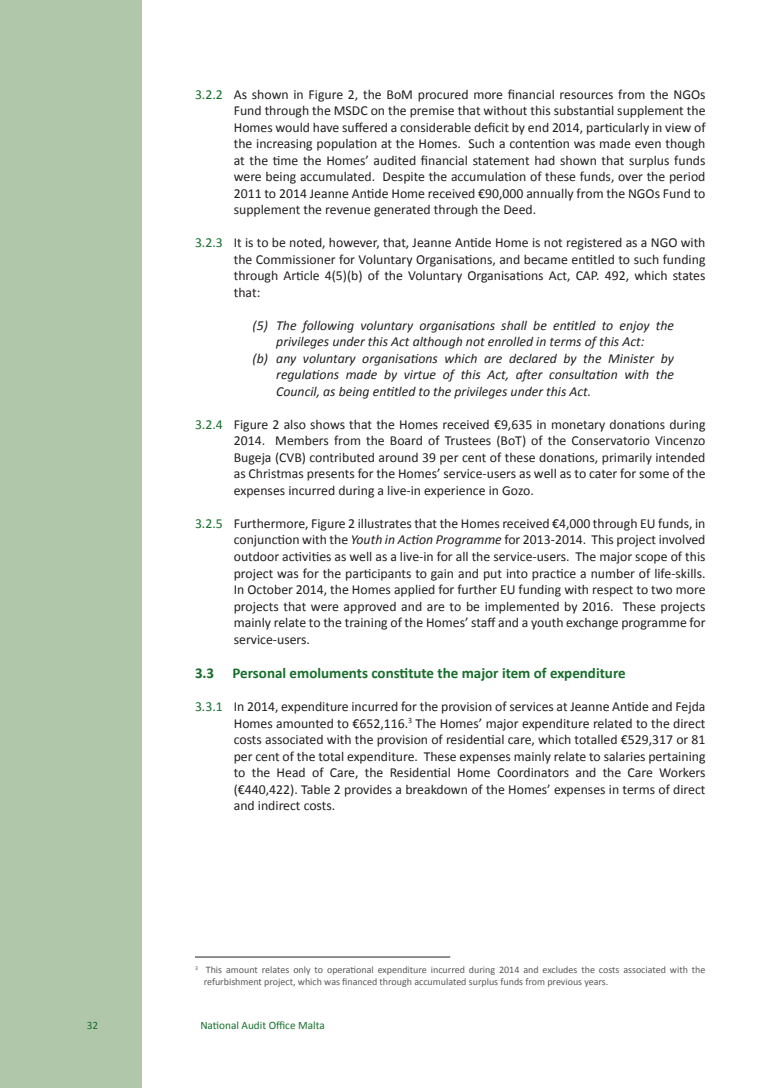
<style>
.page{position:relative;width:780px;height:1088px;background:#fff}
.page>*{position:absolute;margin:0;border:0;box-sizing:border-box;transform-origin:0 0}
.Heading_2{font:700 15px "Calibri";color:#176f2b}
.t1{font:13.75px/16.5px "Calibri";color:#231f20;text-align:justify}
.Bullet_style_1{font:italic 13.75px/16.5px "Calibri";color:#231f20;text-align:center}
.t2{font:11.25px "Calibri";color:#176f2b}
.Footnote{font:10px/12px "Calibri";color:#57585a}
.s1{color:#176f2b}
.s2{font-style:italic}
</style>
<div class="page">
<div style="left:0;top:0;width:142px;height:1088px;background:#b0c7aa"></div>
<hr style="left:195px;top:957px;width:255px;height:1px;background:#231f20">
<p class="t1" style="left:234px;top:86px;width:473px;text-indent:-39px"><span class="s1">3.2.2</span> As shown in Figure 2, the BoM procured more financial resources from the NGOs Fund through the MSDC on the premise that without this substantial supplement the Homes would have suffered a considerable deficit by end 2014, particularly in view of the increasing population at the Homes. Such a contention was made even though at the time the Homes’ audited financial statement had shown that surplus funds were being accumulated. Despite the accumulation of these funds, over the period 2011 to 2014 Jeanne Antide Home received €90,000 annually from the NGOs Fund to supplement the revenue generated through the Deed.</p>
<p class="t1" style="left:234px;top:234px;width:473px;text-indent:-39px"><span class="s1">3.2.3</span> It is to be noted, however, that, Jeanne Antide Home is not registered as a NGO with the Commissioner for Voluntary Organisations, and became entitled to such funding through Article 4(5)(b) of the Voluntary Organisations Act, CAP. 492, which states that:</p>
<p class="Bullet_style_1" style="left:252px;top:316px;width:423px">(5) The following voluntary organisations shall be entitled to enjoy the privileges under this Act although not enrolled in terms of this Act:</p>
<p class="Bullet_style_1" style="left:276px;top:349px;width:399px;text-align:justify;text-indent:-24px">(b) any voluntary organisations which are declared by the Minister by regulations made by virtue of this Act, after consultation with the Council, as being entitled to the privileges under this Act.</p>
<p class="t1" style="left:234px;top:416px;width:473px;text-indent:-39px"><span class="s1">3.2.4</span> Figure 2 also shows that the Homes received €9,635 in monetary donations during 2014. Members from the Board of Trustees (BoT) of the Conservatorio Vincenzo Bugeja (CVB) contributed around 39 per cent of these donations, primarily intended as Christmas presents for the Homes’ service-users as well as to cater for some of the expenses incurred during a live-in experience in Gozo.</p>
<p class="t1" style="left:234px;top:515px;width:473px;text-indent:-39px"><span class="s1">3.2.5</span> Furthermore, Figure 2 illustrates that the Homes received €4,000 through EU funds, in conjunction with the <span class="s2">Youth in Action Programme</span> for 2013-2014. This project involved outdoor activities as well as a live-in for all the service-users. The major scope of this project was for the participants to gain and put into practice a number of life-skills.<br>In October 2014, the Homes applied for further EU funding with respect to two more projects that were approved and are to be implemented by 2016. These projects mainly relate to the training of the Homes’ staff and a youth exchange programme for service-users.</p>
<p class="Heading_2" style="left:195px;top:662px;width:432px">3.3 Personal emoluments constitute the major item of expenditure</p>
<p class="t1" style="left:234px;top:698px;width:473px;text-indent:-39px"><span class="s1">3.3.1</span> In 2014, expenditure incurred for the provision of services at Jeanne Antide and Fejda Homes amounted to €652,116.<sup>3</sup> The Homes’ major expenditure related to the direct costs associated with the provision of residential care, which totalled €529,317 or 81 per cent of the total expenditure. These expenses mainly relate to salaries pertaining to the Head of Care, the Residential Home Coordinators and the Care Workers (€440,422). Table 2 provides a breakdown of the Homes’ expenses in terms of direct and indirect costs.</p>
<p class="Footnote" style="left:204px;top:963px;width:503px;text-indent:-9px"><sup>3</sup> This amount relates only to operational expenditure incurred during 2014 and excludes the costs associated with the refurbishment project, which was financed through accumulated surplus funds from previous years.</p>
<p class="t2" style="left:87px;top:1017px;width:13px">32</p>
<p class="t2" style="left:200px;top:1017px;width:126px">National Audit Office Malta</p>
</div>
